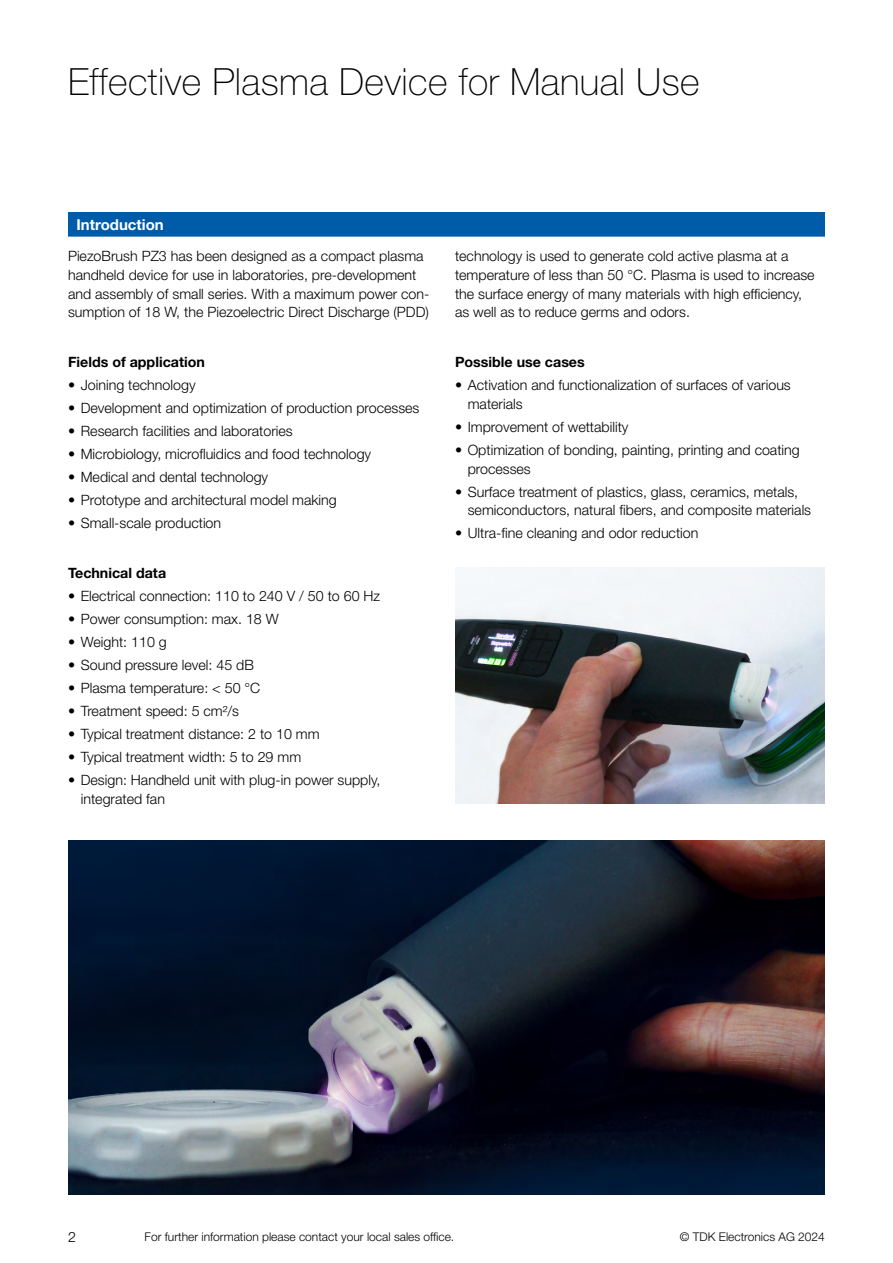
<style>
.page{position:relative;width:893px;height:1263px;background:#fff}
.page>*{position:absolute;margin:0;border:0;box-sizing:border-box;transform-origin:0 0}
.t1{font:100 37.5px "Helvetica Neue LT Std";letter-spacing:.01em;color:#000}
.t2{font:700 15px "Helvetica Neue LT Std";color:#fff}
.t3{font:300 14.25px/18.8px "Helvetica Neue LT Std";color:#000}
.t4{font:700 14.25px "Helvetica Neue LT Std";color:#000}
.t5{font:300 12px "Helvetica Neue LT Std";color:#000}
</style>
<div class="page">
<img style="left:68px;top:840px;width:757px;height:355px">
<div style="left:68px;top:213px;width:757px;height:25px;background:#005ca9"></div>
<hr style="left:68px;top:237px;width:757px;height:3px;background:#fff">
<img style="left:455px;top:567px;width:370px;height:237px">
<h1 class="t1" style="left:68px;top:60px;width:633px">Effective Plasma Device for Manual Use</h1>
<p class="t2" style="left:77px;top:215px;width:89px">Introduction</p>
<p class="t3" style="left:68px;top:246px;width:363px">PiezoBrush PZ3 has been designed as a compact plasma handheld device for use in laboratories, pre-development and assembly of small series. With a maximum power con&shy;sumption of 18 W, the Piezoelectric Direct Discharge (PDD)</p>
<p class="t3" style="left:455px;top:246px;width:361px">technology is used to generate cold active plasma at a temperature of less than 50 °C. Plasma is used to increase the surface energy of many materials with high efficiency, as well as to reduce germs and odors.</p>
<p class="t4" style="left:68px;top:353px;width:138px">Fields of application</p>
<p class="t3" style="left:68px;top:375px;width:129px">• Joining technology</p>
<p class="t3" style="left:68px;top:398px;width:353px">• Development and optimization of production processes</p>
<p class="t3" style="left:68px;top:421px;width:226px">• Research facilities and laboratories</p>
<p class="t3" style="left:68px;top:444px;width:305px">• Microbiology, microfluidics and food technology</p>
<p class="t3" style="left:68px;top:467px;width:202px">• Medical and dental technology</p>
<p class="t3" style="left:68px;top:490px;width:270px">• Prototype and architectural model making</p>
<p class="t3" style="left:68px;top:513px;width:155px">• Small-scale production</p>
<p class="t4" style="left:68px;top:565px;width:100px">Technical data</p>
<p class="t3" style="left:68px;top:587px;width:314px">• Electrical connection: 110 to 240 V / 50 to 60 Hz</p>
<p class="t3" style="left:68px;top:610px;width:212px">• Power consumption: max. 18 W</p>
<p class="t3" style="left:68px;top:633px;width:100px">• Weight: 110 g</p>
<p class="t3" style="left:68px;top:656px;width:187px">• Sound pressure level: 45 dB</p>
<p class="t3" style="left:68px;top:679px;width:194px">• Plasma temperature: &lt; 50 °C</p>
<p class="t3" style="left:68px;top:702px;width:173px">• Treatment speed: 5 cm²/s</p>
<p class="t3" style="left:68px;top:725px;width:253px">• Typical treatment distance: 2 to 10 mm</p>
<p class="t3" style="left:68px;top:748px;width:235px">• Typical treatment width: 5 to 29 mm</p>
<p class="t3" style="left:81px;top:771px;width:301px;text-indent:-13px">• Design: Handheld unit with plug-in power supply, integrated fan</p>
<p class="t4" style="left:455px;top:353px;width:131px">Possible use cases</p>
<p class="t3" style="left:468px;top:375px;width:325px;text-indent:-13px">• Activation and functionalization of surfaces of various materials</p>
<p class="t3" style="left:455px;top:417px;width:175px">• Improvement of wettability</p>
<p class="t3" style="left:468px;top:440px;width:334px;text-indent:-13px">• Optimization of bonding, painting, printing and coating processes</p>
<p class="t3" style="left:468px;top:482px;width:345px;text-indent:-13px">• Surface treatment of plastics, glass, ceramics, metals, semiconductors, natural fibers, and composite materials</p>
<p class="t3" style="left:455px;top:524px;width:245px">• Ultra-fine cleaning and odor reduction</p>
<p class="t3" style="left:68px;top:1227px;width:9px">2</p>
<p class="t5" style="left:145px;top:1229px;width:311px">For further information please contact your local sales office.</p>
<p class="t5" style="left:680px;top:1229px;width:146px">© TDK Electronics AG 2024</p>
</div>
